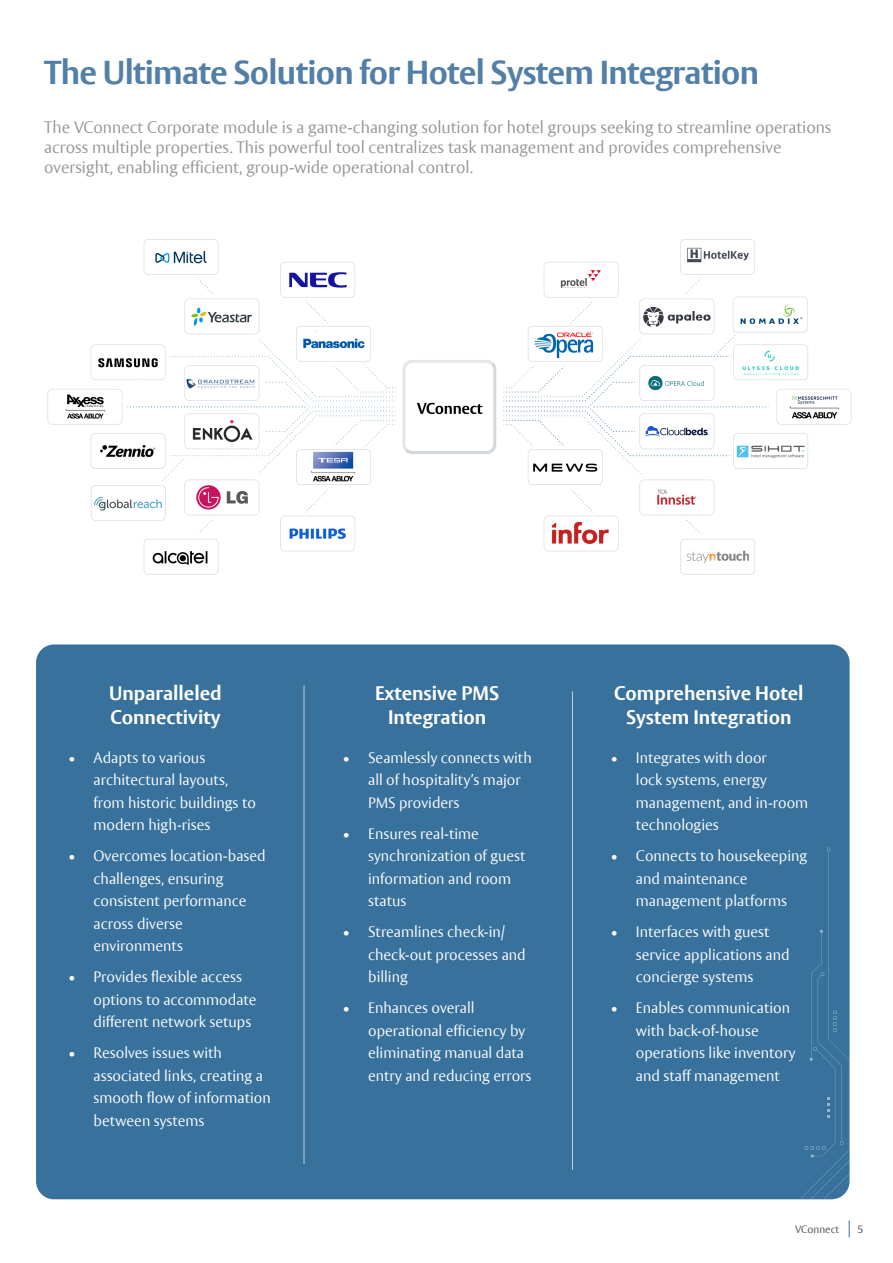
<style>
.page{position:relative;width:893px;height:1263px;background:#fff}
.page>*{position:absolute;margin:0;border:0;box-sizing:border-box;transform-origin:0 0}
.t1{font:700 33px "ASSA Vesta";letter-spacing:-.02em;color:#527fa8}
.t2{font:700 19.5px/23.4px "ASSA Vesta";color:#fff;text-align:center}
._09_Brochure_Brødtext{font:300 16.5px/19.8px "ASSA Vesta";color:#939598}
.t3{font:300 15px/22.5px "ASSA Vesta";color:#fff}
.t4{font:300 10.5px "ASSA Vesta";color:#4b4c4d}
.t5{font:10.5px "ASSA Vesta";color:#4b4c4d}
</style>
<div class="page">
<div style="left:36px;top:644px;width:813px;height:555px;background:#37719c;border-radius:18px"></div>
<svg style="left:801px;top:847px;width:48px;height:352px"></svg>
<svg style="left:849px;top:1220px;width:1px;height:17px"></svg>
<hr style="left:304px;top:685px;width:1px;height:479px;background:#c5cdd8">
<hr style="left:572px;top:691px;width:1px;height:479px;background:#c5cdd8">
<img style="left:47px;top:239px;width:805px;height:336px">
<p class="t1" style="left:44px;top:53px;width:716px">The Ultimate Solution for Hotel System Integration</p>
<p class="_09_Brochure_Brødtext" style="left:44px;top:118px;width:789px">The VConnect Corporate module is a game-changing solution for hotel groups seeking to streamline operations across multiple properties. This powerful tool centralizes task management and provides comprehensive oversight, enabling efficient, group-wide operational control.</p>
<p class="t2" style="left:109px;top:683px;width:114px;text-align:left">Unparalleled<br>Connectivity</p>
<p class="t2" style="left:375px;top:683px;width:126px">Extensive PMS<br>Integration</p>
<p class="t2" style="left:614px;top:683px;width:191px">Comprehensive Hotel<br>System Integration</p>
<p class="t3" style="left:368px;top:747px;width:165px;text-indent:-26px">• Seamlessly connects with all of hospitality’s major<br>PMS providers</p>
<p class="t3" style="left:368px;top:823px;width:159px;text-indent:-26px">• Ensures real-time synchronization of guest information and room status</p>
<p class="t3" style="left:368px;top:921px;width:159px;text-indent:-26px">• Streamlines check-in/ check-out processes and billing</p>
<p class="t3" style="left:368px;top:997px;width:165px;text-indent:-26px">• Enhances overall operational efficiency by eliminating manual data entry and reducing errors</p>
<p class="t3" style="left:94px;top:747px;width:164px;text-indent:-26px">• Adapts to various architectural layouts, from historic buildings to modern high-rises</p>
<p class="t3" style="left:94px;top:845px;width:174px;text-indent:-26px">• Overcomes location-based challenges, ensuring consistent performance across diverse environments</p>
<p class="t3" style="left:94px;top:966px;width:165px;text-indent:-26px">• Provides flexible access options to accommodate different network setups</p>
<p class="t3" style="left:94px;top:1042px;width:179px;text-indent:-26px">• Resolves issues with associated links, creating a smooth flow of information between systems</p>
<p class="t3" style="left:636px;top:747px;width:174px;text-indent:-26px">• Integrates with door<br>lock systems, energy management, and in-room technologies</p>
<p class="t3" style="left:636px;top:845px;width:173px;text-indent:-26px">• Connects to housekeeping and maintenance management platforms</p>
<p class="t3" style="left:636px;top:921px;width:155px;text-indent:-26px">• Interfaces with guest service applications and concierge systems</p>
<p class="t3" style="left:636px;top:997px;width:161px;text-indent:-26px">• Enables communication with back-of-house operations like inventory and staff management</p>
<p class="t4" style="left:795px;top:1223px;width:46px">VConnect</p>
<p class="t5" style="left:857px;top:1223px;width:7px">5</p>
</div>
